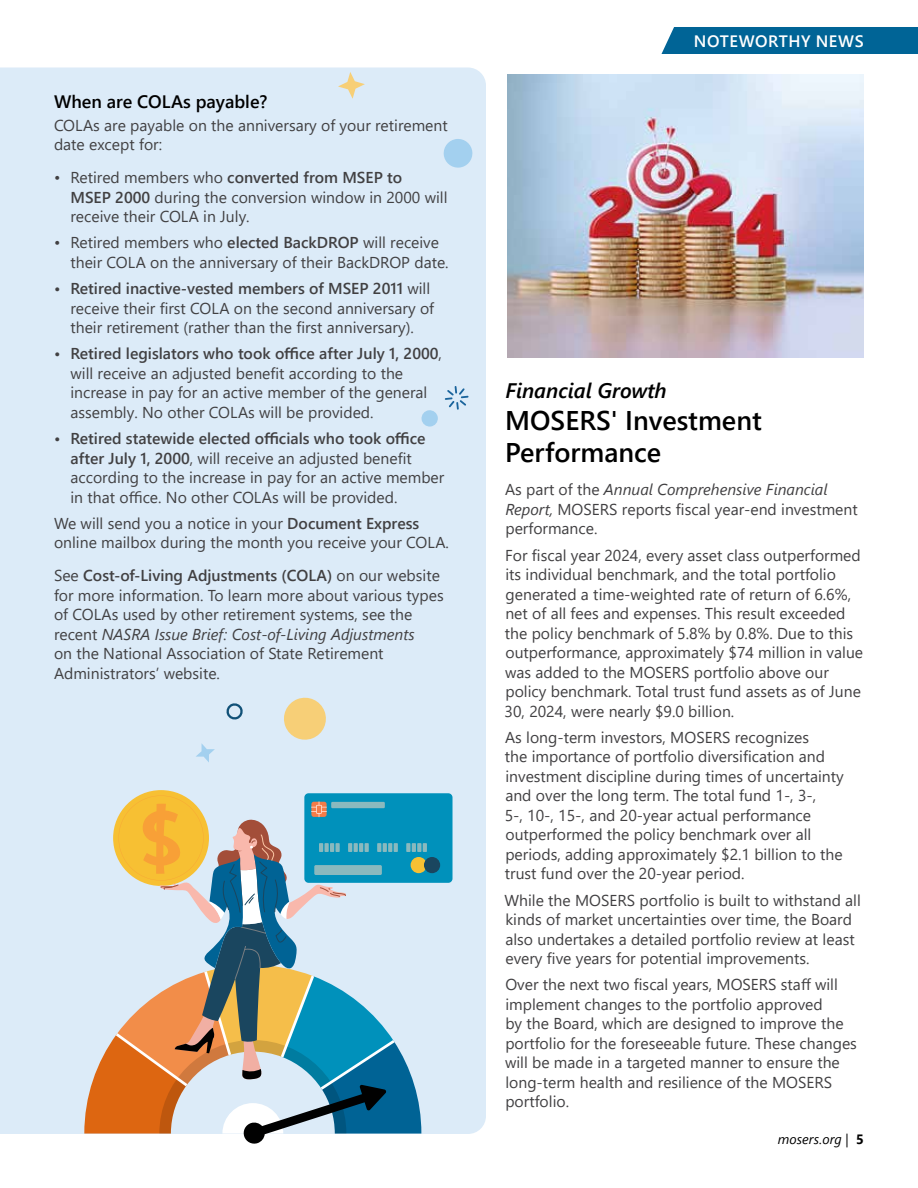
<style>
.page{position:relative;width:918px;height:1188px;background:#fff}
.page>*{position:absolute;margin:0;border:0;box-sizing:border-box;transform-origin:0 0}
.t1{font:600 27px/32.4px "Segoe UI";color:#000}
.t2{font:italic 600 21px "Segoe UI";color:#000}
.t3{font:600 18px "Segoe UI";color:#000}
.t4{font:600 16.5px "Segoe UI";letter-spacing:.03em;color:#fff}
.t5{font:15.75px/19.5px "Segoe UI";color:#414042}
.t6{font:italic 13.5px "Segoe UI";letter-spacing:.005em;color:#000}
.s1{font-weight:600}
.s2{font-style:italic}
.s3{font-weight:700;font-style:normal}
</style>
<div class="page">
<div style="left:0;top:68px;width:486px;height:1066px;background:#dcebf8"></div>
<svg style="left:281px;top:695px;width:48px;height:47px;background:#ecd9a9"></svg>
<svg style="left:196px;top:743px;width:19px;height:20px"></svg>
<svg style="left:225px;top:702px;width:19px;height:19px"></svg>
<div style="left:113px;top:790px;width:96px;height:96px;background:#f7c033;border-radius:50%"></div>
<div style="left:304px;top:793px;width:149px;height:90px;background:#0091bb;border-radius:4px"></div>
<div style="left:424px;top:857px;width:16px;height:16px;background:#1a465f;border-radius:50%"></div>
<svg style="left:84px;top:796px;width:343px;height:348px"></svg>
<img style="left:507px;top:74px;width:357px;height:284px">
<svg style="left:443px;top:138px;width:30px;height:30px"></svg>
<svg style="left:338px;top:72px;width:27px;height:27px"></svg>
<svg style="left:445px;top:386px;width:24px;height:24px"></svg>
<svg style="left:421px;top:410px;width:17px;height:17px"></svg>
<div style="left:662px;top:27px;width:256px;height:27px;background:#006496"></div>
<p class="t3" style="left:54px;top:84px;width:215px">When are COLAs payable?</p>
<p class="t5" style="left:54px;top:114px;width:395px">COLAs are payable on the anniversary of your retirement date except for:</p>
<p class="t5" style="left:71px;top:166px;width:379px;text-indent:-17px">• Retired members who <span class="s1">converted from MSEP to<br>MSEP 2000</span> during the conversion window in 2000 will receive their COLA in July.</p>
<p class="t5" style="left:71px;top:232px;width:380px;text-indent:-17px">• Retired members who <span class="s1">elected BackDROP</span> will receive their COLA on the anniversary of their BackDROP date.</p>
<p class="t5" style="left:71px;top:277px;width:365px;text-indent:-17px"><span class="s1">• Retired inactive-vested members of MSEP 2011</span> will receive their first COLA on the second anniversary of their retirement (rather than the first anniversary).</p>
<p class="t5" style="left:71px;top:343px;width:373px;text-indent:-17px"><span class="s1">• Retired legislators who took office after July 1, 2000</span>, will receive an adjusted benefit according to the increase in pay for an active member of the general assembly. No other COLAs will be provided.</p>
<p class="t5" style="left:71px;top:427px;width:375px;text-indent:-17px"><span class="s1">• Retired statewide elected officials who took office after July 1, 2000</span>, will receive an adjusted benefit according to the increase in pay for an active member in that office. No other COLAs will be provided.</p>
<p class="t5" style="left:54px;top:512px;width:396px">We will send you a notice in your <span class="s1">Document Express </span>online mailbox during the month you receive your COLA.</p>
<p class="t5" style="left:54px;top:565px;width:391px">See <span class="s1">Cost-of-Living Adjustments (COLA)</span> on our website for more information. To learn more about various types of COLAs used by other retirement systems, see the recent <span class="s2">NASRA Issue Brief: Cost-of-Living Adjustments<br></span>on the National Association of State Retirement Administrators’ website.</p>
<p class="t4" style="left:694px;top:26px;width:171px">NOTEWORTHY NEWS</p>
<h2 class="t2" style="left:505px;top:373px;width:163px">Financial Growth</h2>
<h1 class="t1" style="left:505px;top:402px;width:258px">MOSERS' Investment<br>Performance</h1>
<p class="t5" style="left:505px;top:479px;width:354px">As part of the <span class="s2">Annual Comprehensive Financial<br>Report,</span> MOSERS reports fiscal year-end investment performance.</p>
<p class="t5" style="left:505px;top:544px;width:360px">For fiscal year 2024, every asset class outperformed its individual benchmark, and the total portfolio generated a time-weighted rate of return of 6.6%, net of all fees and expenses. This result exceeded the policy benchmark of 5.8% by 0.8%. Due to this outperformance, approximately $74 million in value was added to the MOSERS portfolio above our policy benchmark. Total trust fund assets as of June 30, 2024, were nearly $9.0 billion.</p>
<p class="t5" style="left:505px;top:726px;width:341px">As long-term investors, MOSERS recognizes<br>the importance of portfolio diversification and investment discipline during times of uncertainty and over the long term. The total fund 1-, 3-,<br>5-, 10-, 15-, and 20-year actual performance outperformed the policy benchmark over all periods, adding approximately $2.1 billion to the trust fund over the 20-year period.</p>
<p class="t5" style="left:504px;top:889px;width:358px">While the MOSERS portfolio is built to withstand all kinds of market uncertainties over time, the Board also undertakes a detailed portfolio review at least every five years for potential improvements.</p>
<p class="t5" style="left:505px;top:974px;width:353px">Over the next two fiscal years, MOSERS staff will implement changes to the portfolio approved<br>by the Board, which are designed to improve the portfolio for the foreseeable future. These changes will be made in a targeted manner to ensure the long-term health and resilience of the MOSERS portfolio.</p>
<p class="t6" style="left:778px;top:1128px;width:88px">mosers.org | <span class="s3">5</span></p>
</div>
